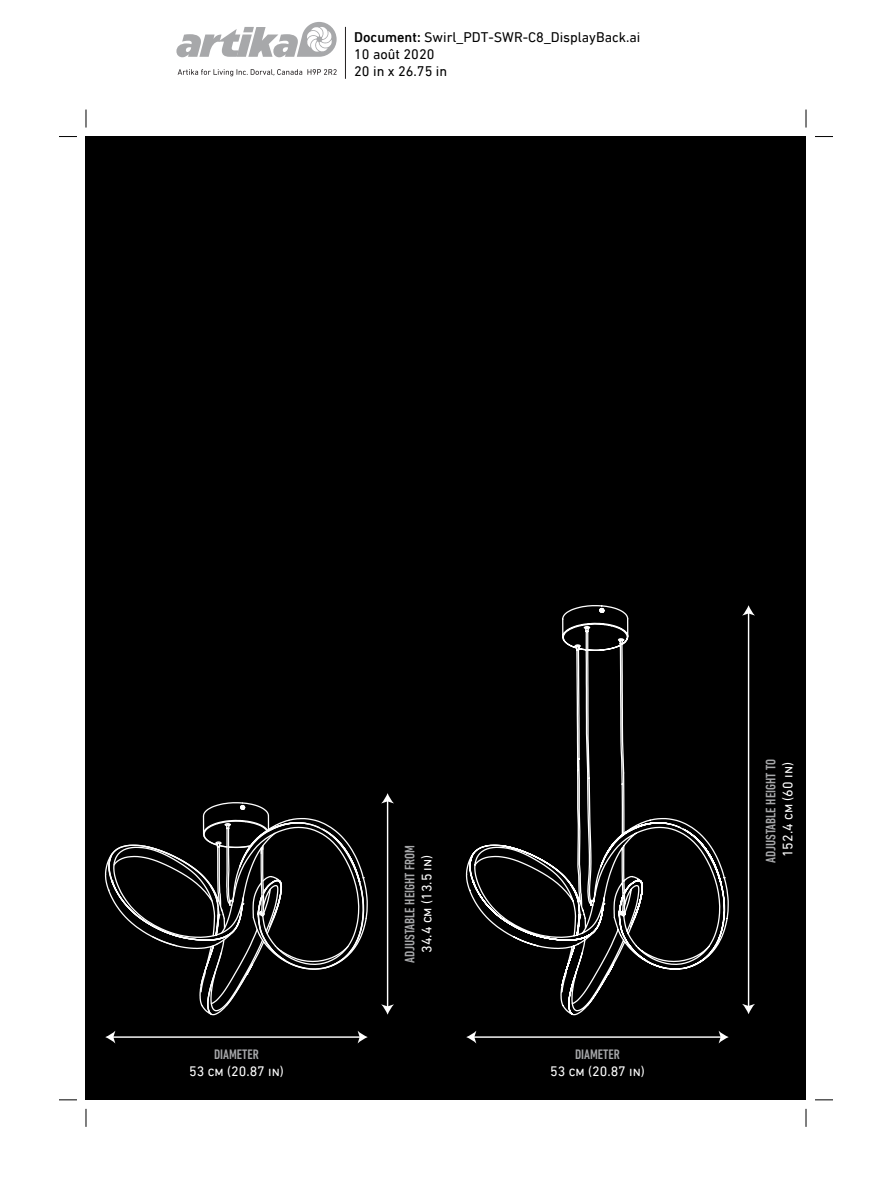
<style>
.page{position:relative;width:892px;height:1183px;background:#fff}
.page>*{position:absolute;margin:0;border:0;box-sizing:border-box;transform-origin:0 0}
.t1{font:14.25px/17.1px "DIN Next LT Pro";color:#010101}
.t2{font:500 condensed 14px "DIN Next LT Pro";color:#a7a8aa}
.t3{font:14px "DIN Next LT Pro";color:#fff}
.s1{font-weight:500}
</style>
<div class="page">
<div style="left:86px;top:137px;width:720px;height:963px;background:#000"></div>
<svg style="left:86px;top:110px;width:1px;height:18px"></svg>
<svg style="left:59px;top:136px;width:18px;height:1px"></svg>
<svg style="left:59px;top:1099px;width:18px;height:1px"></svg>
<svg style="left:86px;top:1109px;width:1px;height:18px"></svg>
<svg style="left:806px;top:110px;width:1px;height:18px"></svg>
<svg style="left:815px;top:136px;width:18px;height:1px"></svg>
<svg style="left:815px;top:1099px;width:18px;height:1px"></svg>
<svg style="left:806px;top:1109px;width:1px;height:18px"></svg>
<svg style="left:465px;top:605px;width:264px;height:411px"></svg>
<hr style="left:473px;top:1036px;width:249px;height:1px;background:#fff">
<svg style="left:719px;top:1031px;width:10px;height:12px"></svg>
<svg style="left:466px;top:1031px;width:10px;height:12px"></svg>
<hr style="left:748px;top:612px;width:1px;height:395px;background:#fff">
<svg style="left:742px;top:605px;width:13px;height:10px"></svg>
<svg style="left:742px;top:1004px;width:13px;height:10px"></svg>
<svg style="left:104px;top:802px;width:264px;height:214px"></svg>
<hr style="left:112px;top:1036px;width:249px;height:1px;background:#fff">
<svg style="left:358px;top:1031px;width:10px;height:12px"></svg>
<svg style="left:105px;top:1031px;width:10px;height:12px"></svg>
<hr style="left:387px;top:800px;width:1px;height:207px;background:#fff">
<svg style="left:381px;top:793px;width:13px;height:10px"></svg>
<svg style="left:381px;top:1004px;width:13px;height:10px"></svg>
<svg style="left:176px;top:22px;width:161px;height:35px"></svg>
<svg style="left:178px;top:69px;width:159px;height:7px"></svg>
<hr style="left:345px;top:27px;width:1px;height:52px;background:#231f20">
<p class="t1" style="left:354px;top:29px;width:288px"><span class="s1">Document:</span> Swirl_PDT-SWR-C8_DisplayBack.ai<br>10 août 2020<br>20 in x 26.75 in</p>
<p class="t2" style="left:214px;top:1046px;width:46px">DIAMETER</p>
<p class="t3" style="left:189px;top:1062px;width:96px">53 CM (20.87 IN)</p>
<p class="t2" style="left:402px;top:963px;width:120px;rotate:-90deg">ADJUSTABLE HEIGHT FROM</p>
<p class="t3" style="left:419px;top:953px;width:100px;rotate:-90deg">34.4 CM (13.5 IN)</p>
<p class="t2" style="left:575px;top:1046px;width:46px">DIAMETER</p>
<p class="t3" style="left:550px;top:1062px;width:96px">53 CM (20.87 IN)</p>
<p class="t2" style="left:763px;top:863px;width:106px;rotate:-90deg">ADJUSTABLE HEIGHT TO</p>
<p class="t3" style="left:780px;top:857px;width:96px;rotate:-90deg">152.4 CM (60 IN)</p>
</div>
